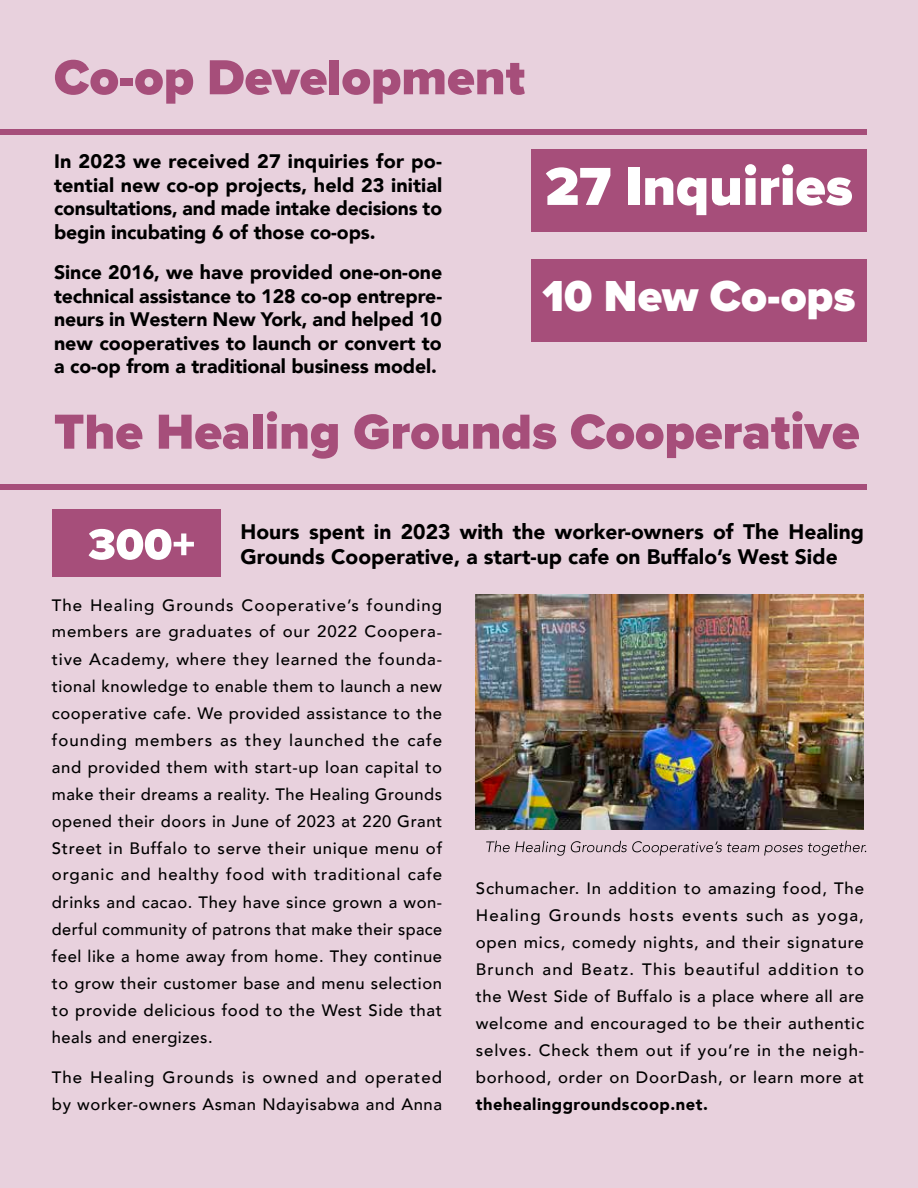
<style>
.page{position:relative;width:918px;height:1188px;background:#e8d1dd}
.page>*{position:absolute;margin:0;border:0;box-sizing:border-box;transform-origin:0 0}
.t1{font:900 55.5px "Proxima Nova";color:#fff}
.t2{font:900 51px "Proxima Nova";color:#a64e7a}
.t3{font:900 45px "Proxima Nova";color:#fff}
.t4{font:900 21px/25.2px "Avenir";color:#000}
.t5{font:900 19.5px/23.4px "Avenir";letter-spacing:-.005em;color:#000;text-align:justify}
.t6{font:500 16.5px/27px "Avenir";letter-spacing:.04em;color:#000;text-align:justify}
.t7{font:900 16.5px "Avenir";letter-spacing:.03em;color:#000}
</style>
<div class="page">
<div style="left:531px;top:149px;width:335px;height:82px;background:#a64e7a"></div>
<div style="left:531px;top:260px;width:335px;height:82px;background:#a64e7a"></div>
<div style="left:52px;top:510px;width:168px;height:67px;background:#a64e7a"></div>
<svg style="left:89px;top:529px;width:105px;height:31px"></svg>
<img style="left:476px;top:594px;width:388px;height:235px">
<div style="left:0;top:129px;width:866px;height:5px;background:#a64e7a"></div>
<div style="left:0;top:484px;width:866px;height:5px;background:#a64e7a"></div>
<svg style="left:486px;top:841px;width:380px;height:15px"></svg>
<h2 class="t2" style="left:54px;top:39px;width:473px">Co-op Development</h2>
<p class="t5" style="left:54px;top:149px;width:390px">In 2023 we received 27 inquiries for po&shy;tential new co-op projects, held 23 initial consultations, and made intake decisions to begin incubating 6 of those co-ops.</p>
<p class="t5" style="left:54px;top:260px;width:390px">Since 2016, we have provided one-on-one technical assistance to 128 co-op entrepre&shy;neurs in Western New York, and helped 10 new cooperatives to launch or convert to a co-op from a traditional business model.</p>
<h1 class="t1" style="left:545px;top:145px;width:309px">27 Inquiries</h1>
<h3 class="t3" style="left:543px;top:263px;width:314px">10 New Co-ops</h3>
<h2 class="t2" style="left:54px;top:394px;width:807px">The Healing Grounds Cooperative</h2>
<p class="t4" style="left:241px;top:518px;width:625px">Hours spent in 2023 with the worker-owners of The Healing<br>Grounds Cooperative, a start-up cafe on Buffalo’s West Side</p>
<p class="t6" style="left:52px;top:590px;width:392px">The Healing Grounds Cooperative’s founding members are graduates of our 2022 Coopera&shy;tive Academy, where they learned the founda&shy;tional knowledge to enable them to launch a new cooperative cafe. We provided assistance to the founding members as they launched the cafe and provided them with start-up loan capital to make their dreams a reality. The Healing Grounds opened their doors in June of 2023 at 220 Grant Street in Buffalo to serve their unique menu of organic and healthy food with traditional cafe drinks and cacao. They have since grown a won&shy;derful community of patrons that make their space feel like a home away from home. They continue to grow their customer base and menu selection to provide delicious food to the West Side that heals and energizes.</p>
<p class="t6" style="left:52px;top:1063px;width:392px">The Healing Grounds is owned and operated by worker-owners Asman Ndayisabwa and Anna</p>
<p class="t6" style="left:476px;top:874px;width:390px">Schumacher. In addition to amazing food, The Healing Grounds hosts events such as yoga, open mics, comedy nights, and their signature Brunch and Beatz. This beautiful addition to the West Side of Buffalo is a place where all are welcome and encouraged to be their authentic selves. Check them out if you’re in the neigh&shy;borhood, order on DoorDash, or learn more at</p>
<p class="t7" style="left:476px;top:1090px;width:234px">thehealinggroundscoop.net.</p>
</div>
